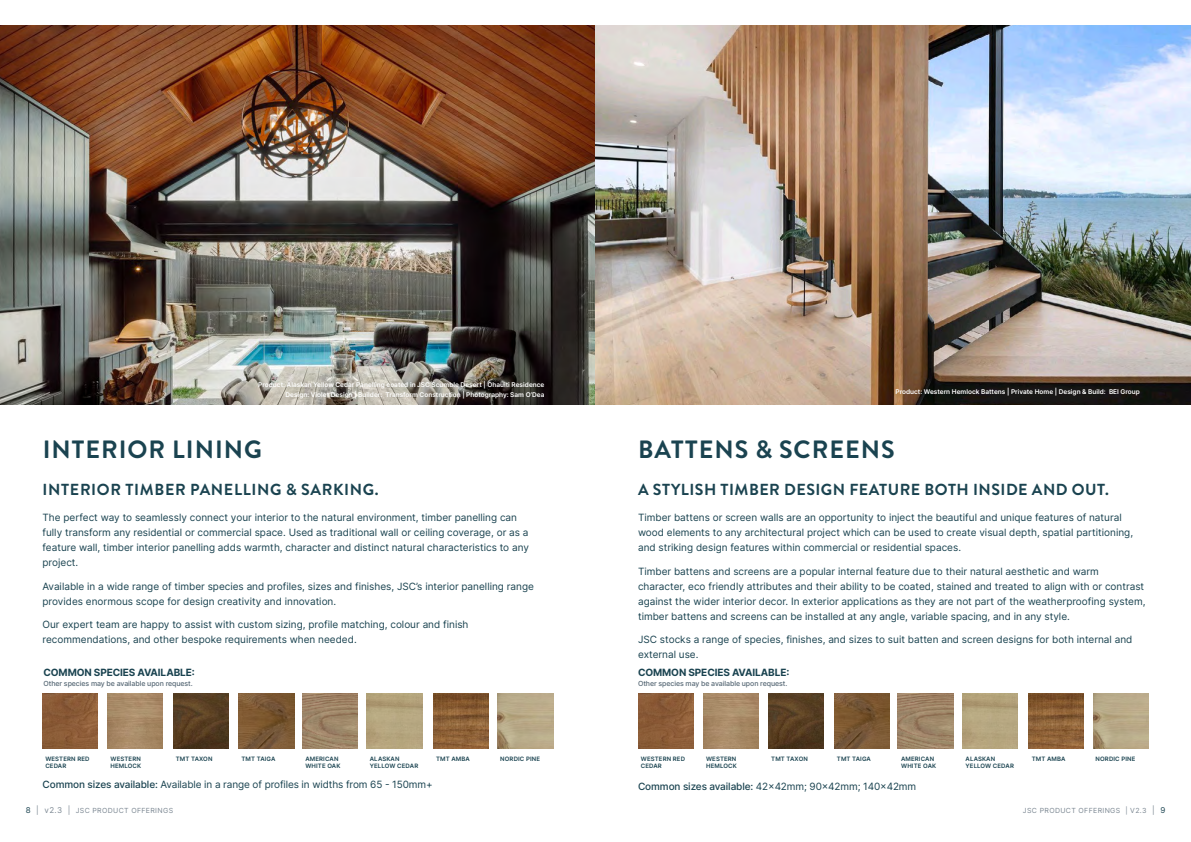
<style>
.page{position:relative;width:1191px;height:842px;background:#fff}
.page>*{position:absolute;margin:0;border:0;box-sizing:border-box;transform-origin:0 0}
.t1{font:700 25px "Brandon Grotesque";letter-spacing:.04em;color:#1a4350}
.t2{font:700 16px "Brandon Grotesque";letter-spacing:.03em;color:#1a4350}
.t3{font:10px/15px "Inter";color:#1a4350}
.t4{font:700 10px "Inter";letter-spacing:-.01em;color:#1a4350}
.t5{font:500 7px "Inter";letter-spacing:-.01em;color:#556774}
.t6{font:7px "Inter";letter-spacing:.05em;color:#7b8792}
.t7{font:600 6.5px/10px "Inter";color:#fff;text-align:right}
.t8{font:600 6px/7px "Inter";letter-spacing:.02em;color:#1a4350}
.s1{font-weight:500}
.s2{font-size:8px;color:#1a4350}
.s3{font-size:8px}
</style>
<div class="page">
<img style="left:433px;top:693px;width:55px;height:56px">
<img style="left:1028px;top:693px;width:55px;height:56px">
<img style="left:1093px;top:693px;width:55px;height:55px">
<img style="left:0;top:25px;width:1191px;height:380px">
<img style="left:43px;top:693px;width:55px;height:55px">
<img style="left:173px;top:693px;width:55px;height:55px">
<img style="left:239px;top:693px;width:55px;height:56px">
<img style="left:108px;top:693px;width:55px;height:56px">
<img style="left:302px;top:693px;width:55px;height:56px">
<img style="left:498px;top:693px;width:55px;height:56px">
<img style="left:367px;top:693px;width:55px;height:56px">
<img style="left:638px;top:693px;width:55px;height:55px">
<img style="left:834px;top:693px;width:55px;height:55px">
<img style="left:898px;top:693px;width:55px;height:55px">
<img style="left:703px;top:693px;width:55px;height:55px">
<img style="left:962px;top:693px;width:56px;height:55px">
<img style="left:768px;top:693px;width:56px;height:55px">
<p class="t7" style="left:258px;top:380px;width:288px">Product: Alaskan Yellow Cedar Panelling coated in JSC Scumble Desert | Ohauiti Residence<br>Design: Violet Design | Builder: Transform Construction | Photography: Sam O’Dea</p>
<p class="t7" style="left:895px;top:387px;width:246px">Product: Western Hemlock Battens | Private Home | Design &amp; Build: BEI Group</p>
<h1 class="t1" style="left:43px;top:431px;width:221px">INTERIOR LINING</h1>
<h1 class="t1" style="left:638px;top:431px;width:258px">BATTENS &amp; SCREENS</h1>
<h2 class="t2" style="left:43px;top:479px;width:337px">INTERIOR TIMBER PANELLING &amp; SARKING.</h2>
<p class="t3" style="left:43px;top:510px;width:488px">The perfect way to seamlessly connect your interior to the natural environment, timber panelling can fully transform any residential or commercial space. Used as traditional wall or ceiling coverage, or as a feature wall, timber interior panelling adds warmth, character and distinct natural characteristics to any project.</p>
<p class="t3" style="left:43px;top:578px;width:493px">Available in a wide range of timber species and profiles, sizes and finishes, JSC’s interior panelling range provides enormous scope for design creativity and innovation.</p>
<p class="t3" style="left:43px;top:617px;width:427px">Our expert team are happy to assist with custom sizing, profile matching, colour and finish recommendations, and other bespoke requirements when needed.</p>
<h2 class="t2" style="left:638px;top:479px;width:472px">A STYLISH TIMBER DESIGN FEATURE BOTH INSIDE AND OUT.</h2>
<p class="t3" style="left:638px;top:510px;width:496px">Timber battens or screen walls are an opportunity to inject the beautiful and unique features of natural wood elements to any architectural project which can be used to create visual depth, spatial partitioning, and striking design features within commercial or residential spaces.</p>
<p class="t3" style="left:638px;top:563px;width:509px">Timber battens and screens are a popular internal feature due to their natural aesthetic and warm character, eco friendly attributes and their ability to be coated, stained and treated to align with or contrast against the wider interior decor. In exterior applications as they are not part of the weatherproofing system, timber battens and screens can be installed at any angle, variable spacing, and in any style.</p>
<p class="t3" style="left:638px;top:632px;width:496px">JSC stocks a range of species, finishes, and sizes to suit batten and screen designs for both internal and external use.</p>
<p class="t4" style="left:43px;top:665px;width:153px">COMMON SPECIES AVAILABLE:</p>
<p class="t5" style="left:43px;top:678px;width:151px">Other species may be available upon request.</p>
<p class="t4" style="left:638px;top:665px;width:153px">COMMON SPECIES AVAILABLE:</p>
<p class="t5" style="left:638px;top:678px;width:151px">Other species may be available upon request.</p>
<p class="t8" style="left:45px;top:755px;width:46px">WESTERN RED<br>CEDAR</p>
<p class="t8" style="left:111px;top:755px;width:32px">WESTERN<br>HEMLOCK</p>
<p class="t8" style="left:176px;top:755px;width:38px">TMT TAXON</p>
<p class="t8" style="left:241px;top:755px;width:35px">TMT TAIGA</p>
<p class="t8" style="left:305px;top:755px;width:37px">AMERICAN<br>WHITE OAK</p>
<p class="t8" style="left:370px;top:755px;width:50px">ALASKAN<br>YELLOW CEDAR</p>
<p class="t8" style="left:436px;top:755px;width:35px">TMT AMBA</p>
<p class="t8" style="left:500px;top:755px;width:41px">NORDIC PINE</p>
<p class="t8" style="left:641px;top:755px;width:46px">WESTERN RED<br>CEDAR</p>
<p class="t8" style="left:706px;top:755px;width:32px">WESTERN<br>HEMLOCK</p>
<p class="t8" style="left:771px;top:755px;width:38px">TMT TAXON</p>
<p class="t8" style="left:837px;top:755px;width:35px">TMT TAIGA</p>
<p class="t8" style="left:901px;top:755px;width:37px">AMERICAN<br>WHITE OAK</p>
<p class="t8" style="left:965px;top:755px;width:50px">ALASKAN<br>YELLOW CEDAR</p>
<p class="t8" style="left:1031px;top:755px;width:35px">TMT AMBA</p>
<p class="t8" style="left:1095px;top:755px;width:41px">NORDIC PINE</p>
<p class="t3" style="left:43px;top:777px;width:392px"><span class="s1">Common sizes available:</span> Available in a range of profiles in widths from 65 - 150mm+</p>
<p class="t3" style="left:638px;top:778px;width:280px"><span class="s1">Common sizes available:</span> 42x42mm; 90x42mm; 140x42mm</p>
<p class="t6" style="left:26px;top:805px;width:149px"><span class="s2">8</span> <span class="s3">| v2.3 |</span> JSC PRODUCT OFFERINGS</p>
<p class="t6" style="left:1023px;top:805px;width:144px">JSC PRODUCT OFFERINGS | V2.3 <span class="s3">|</span> <span class="s2">9</span></p>
</div>
